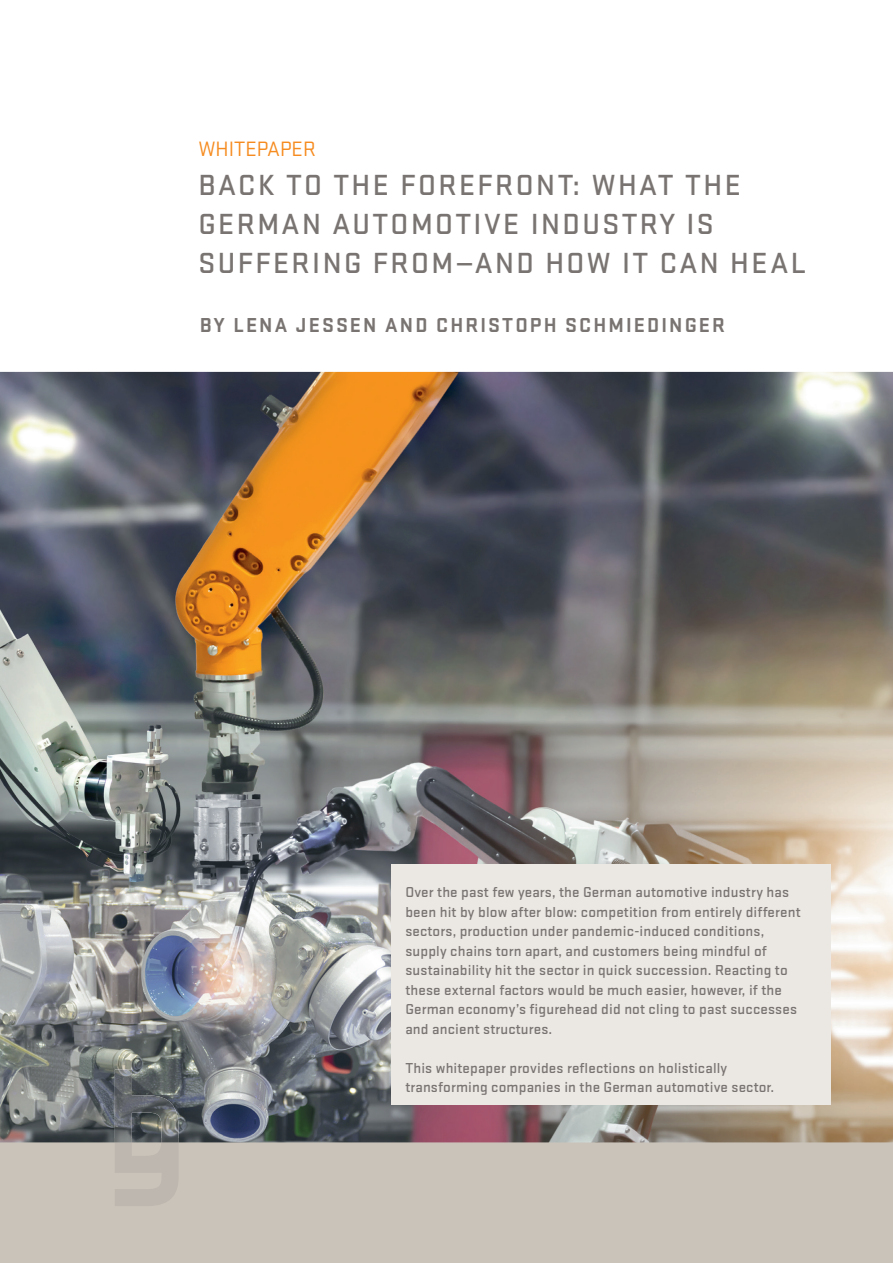
<style>
.page{position:relative;width:893px;height:1263px;background:#fff}
.page>*{position:absolute;margin:0;border:0;box-sizing:border-box;transform-origin:0 0}
.t1{font:500 30.3px/39px "Stratum 2";letter-spacing:.08em;color:#797472}
.t2{font:21.6px "Stratum 2";color:#f68b1f}
.t3{font:700 21px "Stratum 2";letter-spacing:.1em;color:#797472}
.t4{font:500 15px/19.5px "Stratum 2";letter-spacing:.01em;color:#797472}
</style>
<div class="page">
<div style="left:0;top:1138px;width:893px;height:125px;background:#c9c3ba"></div>
<img style="left:0;top:372px;width:893px;height:770px">
<div style="left:391px;top:864px;width:439px;height:241px;background:#ebe8e4"></div>
<svg style="left:115px;top:1142px;width:64px;height:64px"></svg>
<img style="left:115px;top:1069px;width:64px;height:73px">
<h2 class="t2" style="left:198px;top:135px;width:119px">WHITEPAPER</h2>
<h1 class="t1" style="left:198px;top:164px;width:609px">BACK TO THE FOREFRONT: WHAT THE<br>GERMAN AUTOMOTIVE INDUSTRY IS<br>SUFFERING FROM—AND HOW IT CAN HEAL</h1>
<h3 class="t3" style="left:200px;top:310px;width:527px">BY LENA JESSEN AND CHRISTOPH SCHMIEDINGER</h3>
<p class="t4" style="left:405px;top:882px;width:397px">Over the past few years, the German automotive industry has been hit by blow after blow: competition from entirely different sectors, production under pandemic-induced conditions, supply chains torn apart, and customers being mindful of sustainability hit the sector in quick succession. Reacting to these external factors would be much easier, however, if the German economy’s figurehead did not cling to past successes and ancient structures.</p>
<p class="t4" style="left:405px;top:1057px;width:370px">This whitepaper provides reflections on holistically transforming companies in the German automotive sector.</p>
</div>
